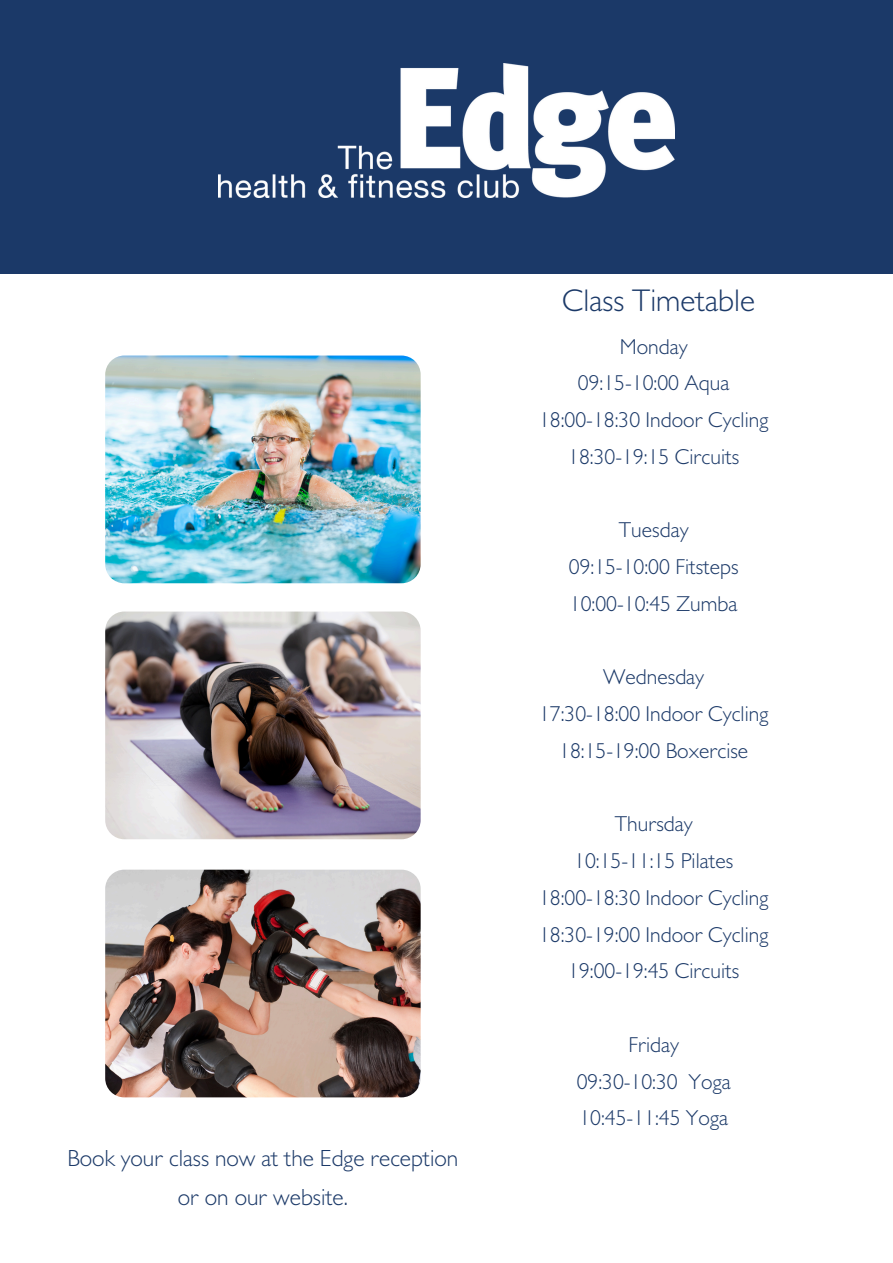
<style>
.page{position:relative;width:893px;height:1263px;background:#fff}
.page>*{position:absolute;margin:0;border:0;box-sizing:border-box;transform-origin:0 0}
.t1{font:300 31.5px "Gill Sans";color:#1b3968}
.t2{font:300 23.48px/39.4px "Gill Sans";color:#1b3968;text-align:center}
.t3{font:300 21.67px "Gill Sans";color:#1b3968}
</style>
<div class="page">
<img style="left:105px;top:355px;width:316px;height:228px;border-radius:19px">
<img style="left:105px;top:611px;width:316px;height:228px;border-radius:19px">
<img style="left:105px;top:870px;width:316px;height:227px;border-radius:19px">
<div style="left:0;top:0;width:892px;height:274px;background:#1b3968"></div>
<img style="left:219px;top:63px;width:455px;height:134px">
<p class="t2" style="left:67px;top:1142px;width:392px">Book your class now at the Edge reception or on our website.</p>
<p class="t1" style="left:562px;top:289px;width:195px">Class Timetable</p>
<h1 class="t3" style="left:620px;top:339px;width:69px">Monday</h1>
<p class="t3" style="left:578px;top:376px;width:153px">09:15-10:00 Aqua</p>
<p class="t3" style="left:539px;top:412px;width:231px">18:00-18:30 Indoor Cycling</p>
<p class="t3" style="left:568px;top:449px;width:172px">18:30-19:15 Circuits</p>
<p class="t3" style="left:619px;top:523px;width:71px">Tuesday</p>
<p class="t3" style="left:569px;top:559px;width:171px">09:15-10:00 Fitsteps</p>
<p class="t3" style="left:570px;top:596px;width:169px">10:00-10:45 Zumba</p>
<p class="t3" style="left:603px;top:669px;width:102px">Wednesday</p>
<p class="t3" style="left:539px;top:706px;width:231px">17:30-18:00 Indoor Cycling</p>
<p class="t3" style="left:559px;top:743px;width:190px">18:15-19:00 Boxercise</p>
<p class="t3" style="left:614px;top:816px;width:80px">Thursday</p>
<p class="t3" style="left:574px;top:853px;width:160px">10:15-11:15 Pilates</p>
<p class="t3" style="left:539px;top:890px;width:231px">18:00-18:30 Indoor Cycling</p>
<p class="t3" style="left:539px;top:927px;width:231px">18:30-19:00 Indoor Cycling</p>
<p class="t3" style="left:568px;top:963px;width:172px">19:00-19:45 Circuits</p>
<p class="t3" style="left:628px;top:1037px;width:52px">Friday</p>
<p class="t3" style="left:577px;top:1074px;width:156px">09:30-10:30 Yoga</p>
<p class="t3" style="left:579px;top:1110px;width:150px">10:45-11:45 Yoga</p>
</div>
